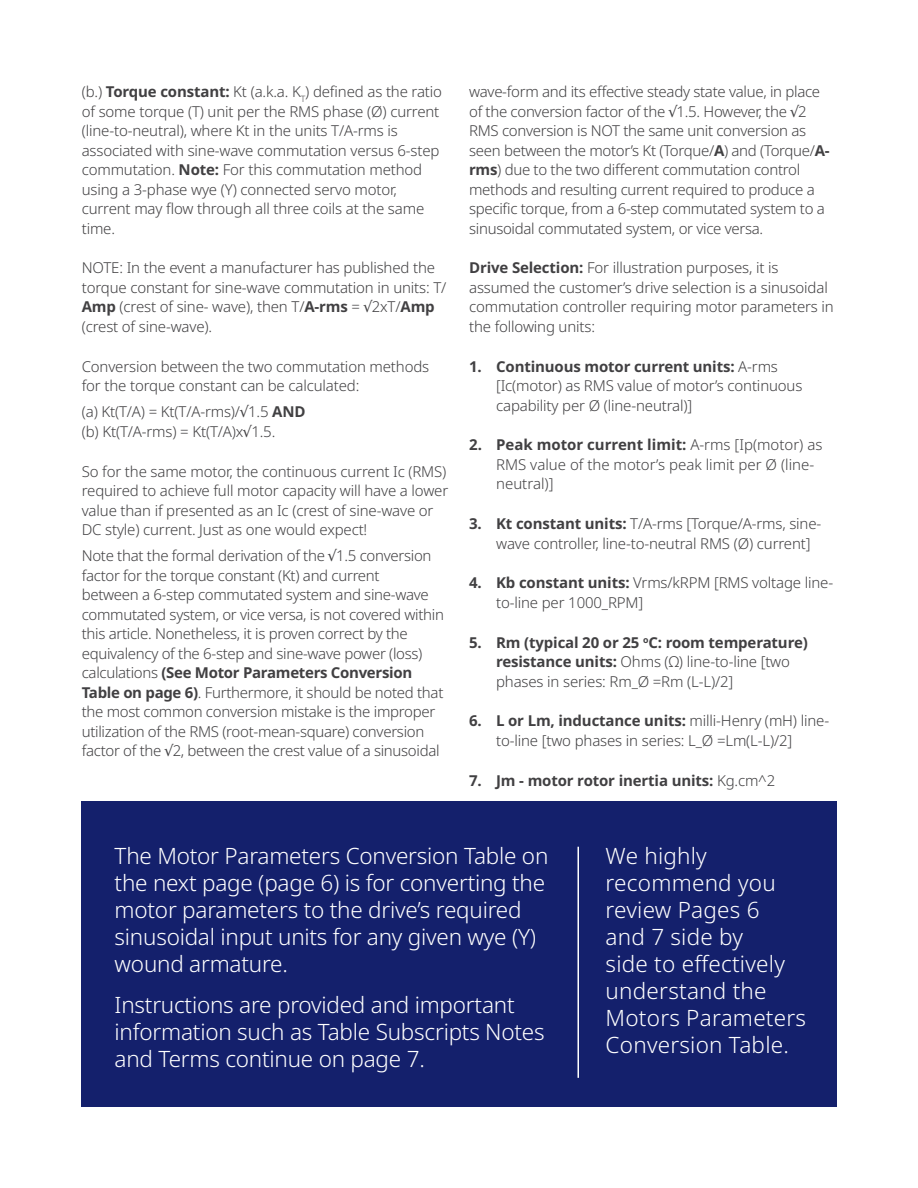
<style>
.page{position:relative;width:918px;height:1188px;background:#fff}
.page>*{position:absolute;margin:0;border:0;box-sizing:border-box;transform-origin:0 0}
.t1{font:300 22.5px/27px "Noto Sans";letter-spacing:-.01em;color:#fff}
.t2{font:300 22.5px/27px "Noto Sans";letter-spacing:.01em;color:#fff}
.t3{font:300 15px/19.5px "Noto Sans";letter-spacing:-.01em;color:#414042}
.t4{font:700 15px "Noto Sans";letter-spacing:-.01em;color:#414042}
.s1{font-weight:700}
.s2{font-weight:300}
</style>
<div class="page">
<div style="left:81px;top:801px;width:756px;height:306px;background:#14206c"></div>
<hr style="left:578px;top:847px;width:1px;height:231px;background:#fff">
<p class="t3" style="left:82px;top:82px;width:362px">(b.) <span class="s1">Torque constant:</span> Kt (a.k.a. K<sub>T</sub>) defined as the ratio of some torque (T) unit per the RMS phase (Ø) current (line-to-neutral), where Kt in the units T/A-rms is associated with sine-wave commutation versus 6-step commutation. <span class="s1">Note:</span> For this commutation method using a 3-phase wye (Y) connected servo motor, current may flow through all three coils at the same time.</p>
<p class="t3" style="left:82px;top:258px;width:366px">NOTE: In the event a manufacturer has published the torque constant for sine-wave commutation in units: T/ <span class="s1">Amp</span> (crest of sine- wave), then T/<span class="s1">A-rms</span> = √2xT/<span class="s1">Amp </span>(crest of sine-wave).</p>
<p class="t3" style="left:82px;top:357px;width:349px">Conversion between the two commutation methods for the torque constant can be calculated:</p>
<p class="t3" style="left:82px;top:402px;width:225px">(a) Kt(T/A) = Kt(T/A-rms)/√1.5 <span class="s1">AND </span>(b) Kt(T/A-rms) = Kt(T/A)x√1.5.</p>
<p class="t3" style="left:82px;top:462px;width:368px">So for the same motor, the continuous current Ic (RMS) required to achieve full motor capacity will have a lower value than if presented as an Ic (crest of sine-wave or DC style) current. Just as one would expect!</p>
<p class="t3" style="left:82px;top:546px;width:364px">Note that the formal derivation of the √1.5 conversion factor for the torque constant (Kt) and current<br>between a 6-step commutated system and sine-wave commutated system, or vice versa, is not covered within this article. Nonetheless, it is proven correct by the equivalency of the 6-step and sine-wave power (loss) calculations <span class="s1">(See Motor Parameters Conversion Table on page 6)</span>. Furthermore, it should be noted that the most common conversion mistake is the improper utilization of the RMS (root-mean-square) conversion factor of the √2, between the crest value of a sinusoidal</p>
<p class="t3" style="left:469px;top:82px;width:362px">wave-form and its effective steady state value, in place of the conversion factor of the √1.5. However, the √2<br>RMS conversion is NOT the same unit conversion as seen between the motor’s Kt (Torque/<span class="s1">A</span>) and (Torque/<span class="s1">A&shy;rms</span>) due to the two different commutation control methods and resulting current required to produce a specific torque, from a 6-step commutated system to a sinusoidal commutated system, or vice versa.</p>
<p class="t3" style="left:469px;top:258px;width:366px"><span class="s1">Drive Selection:</span> For illustration purposes, it is assumed the customer’s drive selection is a sinusoidal commutation controller requiring motor parameters in the following units:</p>
<p class="t3" style="left:496px;top:357px;width:308px;text-indent:-27px"><span class="s1">1. Continuous motor current units:</span> A-rms [Ic(motor) as RMS value of motor’s continuous capability per Ø (line-neutral)]</p>
<p class="t3" style="left:496px;top:435px;width:328px;text-indent:-27px"><span class="s1">2. Peak motor current limit:</span> A-rms [Ip(motor) as<br>RMS value of the motor’s peak limit per Ø (line&shy;neutral)]</p>
<p class="t3" style="left:496px;top:514px;width:327px;text-indent:-27px"><span class="s1">3. Kt constant units:</span> T/A-rms [Torque/A-rms, sine&shy;wave controller, line-to-neutral RMS (Ø) current]</p>
<p class="t3" style="left:496px;top:573px;width:339px;text-indent:-27px"><span class="s1">4. Kb constant units:</span> Vrms/kRPM [RMS voltage line&shy;to-line per 1000_RPM]</p>
<p class="t3" style="left:496px;top:633px;width:313px;text-indent:-27px"><span class="s1">5. Rm (typical 20 or 25</span> <sup>o</sup><span class="s1">C: room temperature) resistance units:</span> Ohms (Ω) line-to-line [two phases in series: Rm_Ø =Rm (L-L)/2]</p>
<p class="t3" style="left:496px;top:711px;width:335px;text-indent:-27px"><span class="s1">6. L or Lm, inductance units:</span> milli-Henry (mH) line&shy;to-line [two phases in series: L_Ø =Lm(L-L)/2]</p>
<p class="t4" style="left:469px;top:772px;width:308px">7. Jm - motor rotor inertia units: <span class="s2">Kg.cm^2</span></p>
<h1 class="t1" style="left:115px;top:843px;width:435px">The Motor Parameters Conversion Table on the next page (page 6) is for converting the motor parameters to the drive’s required sinusoidal input units for any given wye (Y) wound armature.</h1>
<h1 class="t1" style="left:115px;top:992px;width:432px">Instructions are provided and important information such as Table Subscripts Notes and Terms continue on page 7.</h1>
<h1 class="t2" style="left:606px;top:843px;width:202px">We highly recommend you review Pages 6<br>and 7 side by<br>side to effectively understand the<br>Motors Parameters<br>Conversion Table.</h1>
</div>
